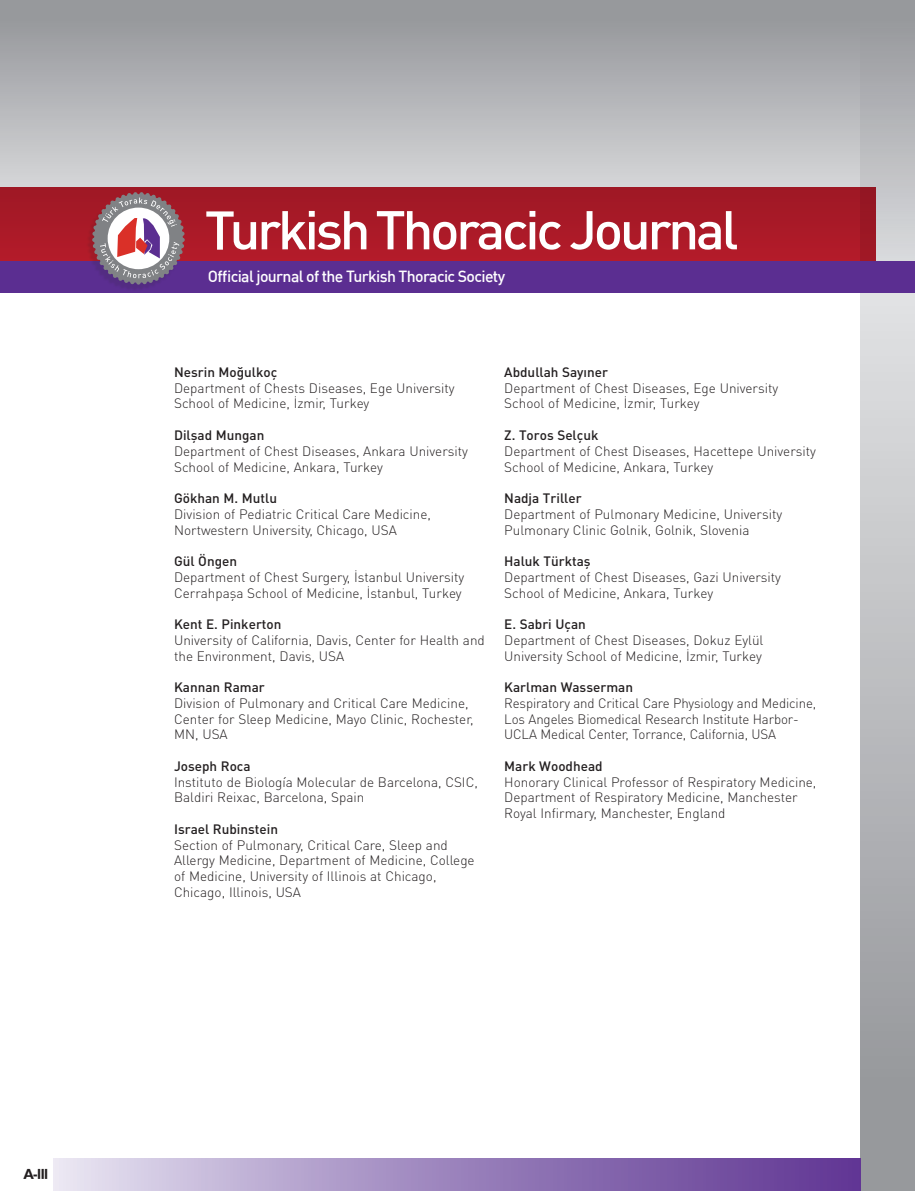
<style>
.page{position:relative;width:915px;height:1191px;background:#fff}
.page>*{position:absolute;margin:0;border:0;box-sizing:border-box;transform-origin:0 0}
.t1{font:500 15.9px "DIN";letter-spacing:-.04em;color:#fff}
.t2{font:500 15px "Proxima Sans";color:#231f20}
.t3{font:300 13.5px/15.8px "DIN Pro";color:#231f20}
.t4{font:500 13.5px "DIN Pro";color:#231f20}
</style>
<div class="page">
<svg style="left:0;top:0;width:860px;height:187px;background:#b2b4b7"></svg>
<svg style="left:860px;top:0;width:54px;height:1191px;background:#b6b7ba"></svg>
<div style="left:53px;top:1158px;width:807px;height:33px;background:linear-gradient(to right,#e3deee,#5a2f8f)"></div>
<div style="left:0;top:187px;width:875px;height:74px;background:linear-gradient(to right,#a51926,#a81927)"></div>
<div style="left:0;top:261px;width:914px;height:32px;background:#5b2e91"></div>
<svg style="left:377px;top:211px;width:183px;height:39px"></svg>
<svg style="left:570px;top:211px;width:166px;height:39px"></svg>
<svg style="left:206px;top:211px;width:160px;height:39px"></svg>
<div style="left:86px;top:195px;width:97px;height:96px;background:#231f20;opacity:.13"></div>
<svg style="left:92px;top:192px;width:93px;height:93px"></svg>
<p class="t2" style="left:23px;top:1165px;width:26px">A-III</p>
<p class="t1" style="left:208px;top:266px;width:298px">Official journal of the Turkish Thoracic Society</p>
<p class="t4" style="left:174px;top:363px;width:105px">Nesrin Moğulkoç</p>
<p class="t3" style="left:174px;top:379px;width:282px">Department of Chests Diseases, Ege University<br>School of Medicine, İzmir, Turkey</p>
<p class="t4" style="left:174px;top:426px;width:92px">Dilşad Mungan</p>
<p class="t3" style="left:174px;top:442px;width:295px">Department of Chest Diseases, Ankara University<br>School of Medicine, Ankara, Turkey</p>
<p class="t4" style="left:174px;top:489px;width:104px">Gökhan M. Mutlu</p>
<p class="t3" style="left:174px;top:505px;width:258px">Division of Pediatric Critical Care Medicine,<br>Nortwestern University, Chicago, USA</p>
<p class="t4" style="left:174px;top:552px;width:64px">Gül Öngen</p>
<p class="t3" style="left:174px;top:568px;width:292px">Department of Chest Surgery, İstanbul University<br>Cerrahpaşa School of Medicine, İstanbul, Turkey</p>
<p class="t4" style="left:174px;top:615px;width:109px">Kent E. Pinkerton</p>
<p class="t3" style="left:174px;top:631px;width:312px">University of California, Davis, Center for Health and the Environment, Davis, USA</p>
<p class="t4" style="left:174px;top:678px;width:92px">Kannan Ramar</p>
<p class="t3" style="left:174px;top:694px;width:301px">Division of Pulmonary and Critical Care Medicine,<br>Center for Sleep Medicine, Mayo Clinic, Rochester,<br>MN, USA</p>
<p class="t4" style="left:174px;top:757px;width:78px">Joseph Roca</p>
<p class="t3" style="left:174px;top:773px;width:305px">Instituto de Biología Molecular de Barcelona, CSIC,<br>Baldiri Reixac, Barcelona, Spain</p>
<p class="t4" style="left:174px;top:820px;width:105px">Israel Rubinstein</p>
<p class="t3" style="left:174px;top:836px;width:302px">Section of Pulmonary, Critical Care, Sleep and Allergy Medicine, Department of Medicine, College of Medicine, University of Illinois at Chicago, Chicago, Illinois, USA</p>
<p class="t4" style="left:504px;top:363px;width:105px">Abdullah Sayıner</p>
<p class="t3" style="left:504px;top:379px;width:275px">Department of Chest Diseases, Ege University<br>School of Medicine, İzmir, Turkey</p>
<p class="t4" style="left:504px;top:426px;width:96px">Z. Toros Selçuk</p>
<p class="t3" style="left:504px;top:442px;width:313px">Department of Chest Diseases, Hacettepe University<br>School of Medicine, Ankara, Turkey</p>
<p class="t4" style="left:504px;top:489px;width:79px">Nadja Triller</p>
<p class="t3" style="left:504px;top:505px;width:279px">Department of Pulmonary Medicine, University<br>Pulmonary Clinic Golnik, Golnik, Slovenia</p>
<p class="t4" style="left:504px;top:552px;width:88px">Haluk Türktaş</p>
<p class="t3" style="left:504px;top:568px;width:278px">Department of Chest Diseases, Gazi University<br>School of Medicine, Ankara, Turkey</p>
<p class="t4" style="left:504px;top:615px;width:83px">E. Sabri Uçan</p>
<p class="t3" style="left:504px;top:631px;width:261px">Department of Chest Diseases, Dokuz Eylül<br>University School of Medicine, İzmir, Turkey</p>
<p class="t4" style="left:504px;top:678px;width:130px">Karlman Wasserman</p>
<p class="t3" style="left:504px;top:694px;width:313px">Respiratory and Critical Care Physiology and Medicine,<br>Los Angeles Biomedical Research Institute Harbor-<br>UCLA Medical Center, Torrance, California, USA</p>
<p class="t4" style="left:504px;top:757px;width:100px">Mark Woodhead</p>
<p class="t3" style="left:504px;top:773px;width:313px">Honorary Clinical Professor of Respiratory Medicine,<br>Department of Respiratory Medicine, Manchester<br>Royal Infirmary, Manchester, England</p>
</div>
